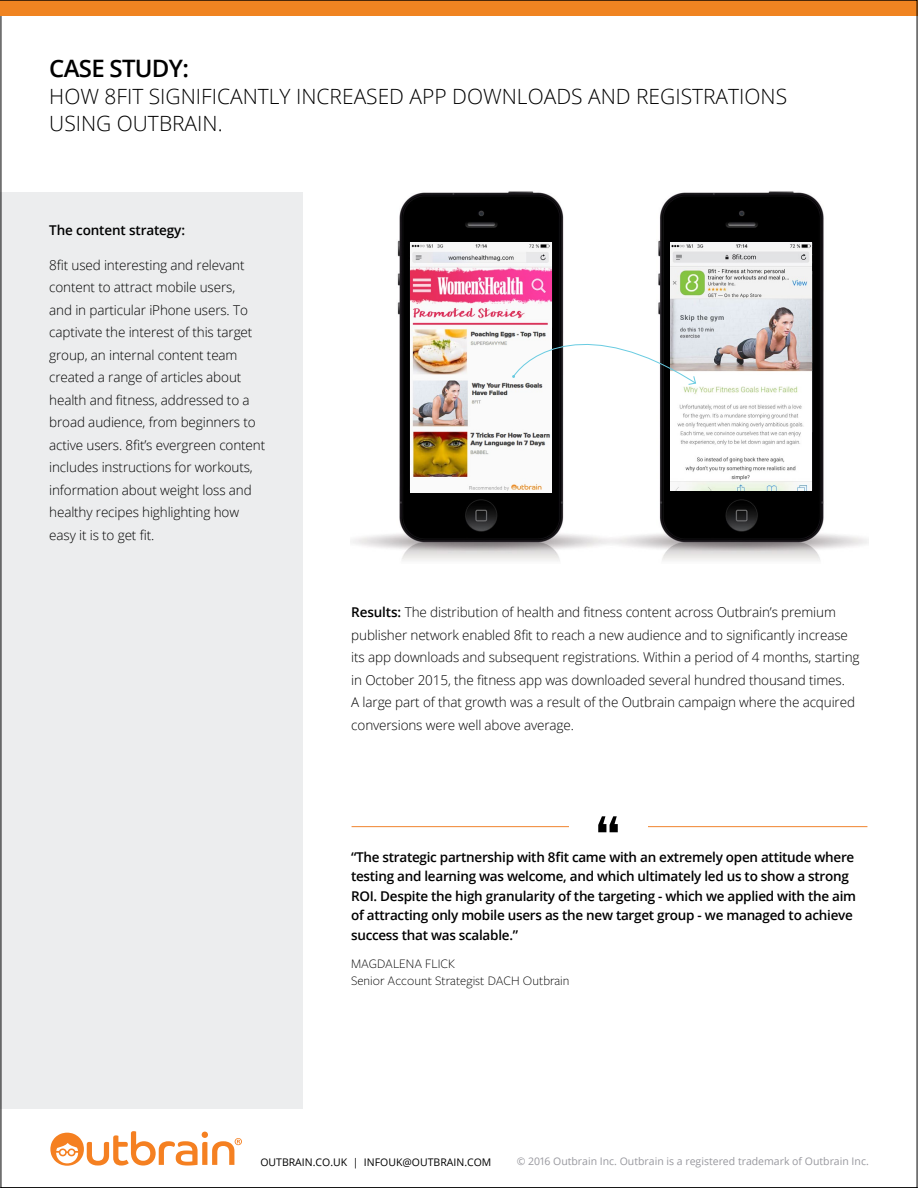
<style>
.page{position:relative;width:918px;height:1188px;background:#fff}
.page>*{position:absolute;margin:0;border:0;box-sizing:border-box;transform-origin:0 0}
.t1{font:700 77.55px "Bebas Neue";color:#000}
.t2{font:600 24px "Open Sans";letter-spacing:-.03em;color:#000}
.t3{font:300 21px/27px "Open Sans";color:#000}
.t4{font:300 13.5px/22.5px "Open Sans";letter-spacing:-.01em;color:#000}
.t5{font:600 13.5px/19.5px "Open Sans";letter-spacing:-.02em;color:#000}
.t6{font:300 13.5px/16.5px "Freight Sans Pro";color:#000}
.t7{font:10.5px "Open Sans";color:#98989e}
.t8{font:10.5px "Open Sans";color:#000}
.s1{font-weight:600}
</style>
<div class="page">
<div style="left:0;top:192px;width:303px;height:917px;background:#ecedee"></div>
<hr style="left:352px;top:826px;width:515px;height:1px;background:#f0842f">
<div style="left:569px;top:812px;width:78px;height:78px;background:#fff"></div>
<img style="left:351px;top:191px;width:517px;height:370px">
<img style="left:671px;top:242px;width:141px;height:249px">
<img style="left:410px;top:242px;width:142px;height:251px">
<svg style="left:512px;top:314px;width:185px;height:71px"></svg>
<div style="left:0;top:0;width:918px;height:16px;background:#f08421"></div>
<svg style="left:50px;top:1131px;width:192px;height:35px"></svg>
<h2 class="t2" style="left:49px;top:52px;width:141px">CASE STUDY:</h2>
<h3 class="t3" style="left:49px;top:83px;width:739px">HOW 8FIT SIGNIFICANTLY INCREASED APP DOWNLOADS AND REGISTRATIONS<br>USING OUTBRAIN.</h3>
<p class="t5" style="left:49px;top:220px;width:137px">The content strategy:</p>
<p class="t4" style="left:49px;top:253px;width:218px">8fit used interesting and relevant content to attract mobile users,<br>and in particular iPhone users. To captivate the interest of this target group, an internal content team created a range of articles about health and fitness, addressed to a broad audience, from beginners to active users. 8fit’s evergreen content includes instructions for workouts, information about weight loss and healthy recipes highlighting how easy it is to get fit.</p>
<p class="t4" style="left:351px;top:601px;width:510px"><span class="s1">Results:</span> The distribution of health and fitness content across Outbrain’s premium publisher network enabled 8fit to reach a new audience and to significantly increase its app downloads and subsequent registrations. Within a period of 4 months, starting in October 2015, the fitness app was downloaded several hundred thousand times.<br>A large part of that growth was a result of the Outbrain campaign where the acquired conversions were well above average.</p>
<h1 class="t1" style="left:595px;top:801px;width:27px">“</h1>
<p class="t5" style="left:351px;top:867px;width:507px">testing and learning was welcome, and which ultimately led us to show a strong ROI. Despite the high granularity of the targeting - which we applied with the aim of attracting only mobile users as the new target group - we managed to achieve success that was scalable.”</p>
<p class="t6" style="left:351px;top:955px;width:220px">MAGDALENA FLICK<br>Senior Account Strategist DACH Outbrain</p>
<p class="t5" style="left:351px;top:847px;width:505px">“The strategic partnership with 8fit came with an extremely open attitude where</p>
<p class="t8" style="left:260px;top:1154px;width:233px">OUTBRAIN.CO.UK | INFOUK@OUTBRAIN.COM</p>
<p class="t7" style="left:517px;top:1154px;width:354px">© 2016 Outbrain Inc. Outbrain is a registered trademark of Outbrain Inc.</p>
</div>
